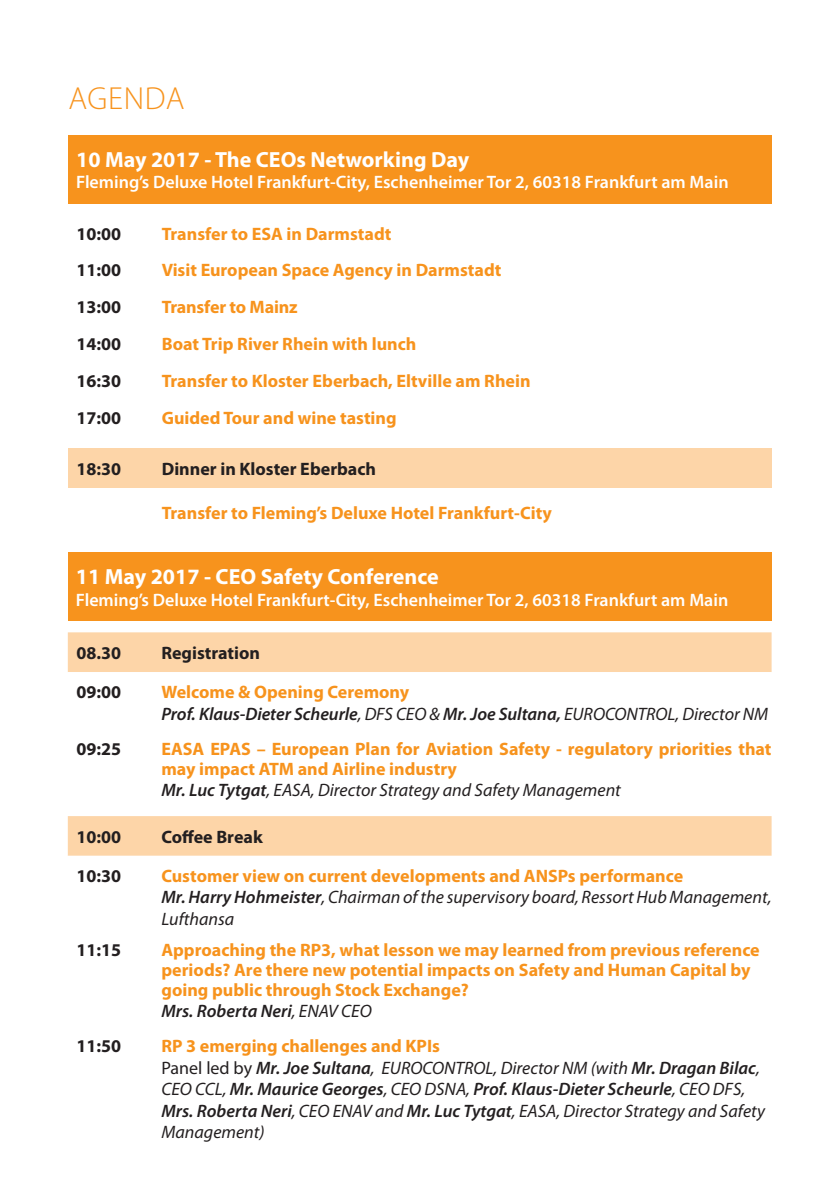
<style>
.page{position:relative;width:840px;height:1191px;background:#fff}
.page>*{position:absolute;margin:0;border:0;box-sizing:border-box;transform-origin:0 0}
.t1{font:300 32px "Myriad Pro";letter-spacing:.02em;color:#f7931d}
.t2{font:700 22px "Myriad Pro";color:#fff}
.t3{font:700 18px/20.6px "Myriad Pro";color:#f7931d}
.t4{font:italic 18px/21.6px "Myriad Pro";color:#231f20}
.t5{font:600 18px "Myriad Pro";color:#fff}
.t6{font:700 18px "Myriad Pro";color:#231f20}
.t7{font:italic 600 18px/21.6px "Myriad Pro";letter-spacing:-.005em;color:#231f20}
.s1{font-weight:700;font-style:normal;color:#f7931d}
.s2{font-weight:400}
.s3{font-weight:600;font-style:italic;color:#231f20}
.s4{font-weight:400;font-style:italic;color:#231f20}
.s5{font-weight:600}
.s6{font-style:normal}
</style>
<div class="page">
<div style="left:68px;top:135px;width:703px;height:68px;background:#f7931d"></div>
<div style="left:68px;top:448px;width:703px;height:40px;background:#fdd5a8"></div>
<div style="left:68px;top:553px;width:703px;height:68px;background:#f7931d"></div>
<div style="left:68px;top:632px;width:703px;height:40px;background:#fdd5a8"></div>
<div style="left:68px;top:816px;width:703px;height:40px;background:#fdd5a8"></div>
<h1 class="t1" style="left:68px;top:81px;width:117px">AGENDA</h1>
<p class="t2" style="left:76px;top:145px;width:394px">10 May 2017 - The CEOs Networking Day</p>
<p class="t5" style="left:76px;top:171px;width:653px">Fleming’s Deluxe Hotel Frankfurt-City, Eschenheimer Tor 2, 60318 Frankfurt am Main</p>
<p class="t6" style="left:77px;top:222px;width:46px">10:00</p>
<p class="t3" style="left:162px;top:222px;width:231px">Transfer to ESA in Darmstadt</p>
<p class="t6" style="left:77px;top:258px;width:46px">11:00</p>
<p class="t3" style="left:162px;top:259px;width:341px">Visit European Space Agency in Darmstadt</p>
<p class="t6" style="left:77px;top:295px;width:46px">13:00</p>
<p class="t3" style="left:162px;top:296px;width:137px">Transfer to Mainz</p>
<p class="t6" style="left:77px;top:332px;width:46px">14:00</p>
<p class="t3" style="left:162px;top:333px;width:256px">Boat Trip River Rhein with lunch</p>
<p class="t6" style="left:77px;top:369px;width:46px">16:30</p>
<p class="t3" style="left:162px;top:370px;width:370px">Transfer to Kloster Eberbach, Eltville am Rhein</p>
<p class="t6" style="left:77px;top:406px;width:46px">17:00</p>
<p class="t3" style="left:162px;top:407px;width:236px">Guided Tour and wine tasting</p>
<p class="t6" style="left:77px;top:457px;width:46px">18:30</p>
<p class="t6" style="left:162px;top:457px;width:216px">Dinner in Kloster Eberbach</p>
<p class="t3" style="left:162px;top:501px;width:391px">Transfer to Fleming’s Deluxe Hotel Frankfurt-City</p>
<p class="t2" style="left:76px;top:562px;width:364px">11 May 2017 - CEO Safety Conference</p>
<p class="t5" style="left:76px;top:588px;width:653px">Fleming’s Deluxe Hotel Frankfurt-City, Eschenheimer Tor 2, 60318 Frankfurt am Main</p>
<p class="t6" style="left:76px;top:641px;width:46px">08.30</p>
<p class="t6" style="left:161px;top:641px;width:100px">Registration</p>
<p class="t6" style="left:76px;top:680px;width:46px">09:00</p>
<p class="t7" style="left:161px;top:680px;width:608px"><span class="s1">Welcome &amp; Opening Ceremony<br></span>Prof. Klaus-Dieter Scheurle<span class="s2">, DFS CEO &amp;</span> Mr. Joe Sultana, <span class="s2">EUROCONTROL, Director NM</span></p>
<p class="t6" style="left:76px;top:737px;width:46px">09:25</p>
<p class="t3" style="left:161px;top:737px;width:611px">EASA EPAS – European Plan for Aviation Safety - regulatory priorities that may impact ATM and Airline industry<br><span class="s3">Mr. Luc Tytgat</span><span class="s4">, EASA, Director Strategy and Safety Management</span></p>
<p class="t6" style="left:76px;top:825px;width:46px">10:00</p>
<p class="t6" style="left:161px;top:825px;width:103px">Coffee Break</p>
<p class="t6" style="left:76px;top:864px;width:46px">10:30</p>
<p class="t4" style="left:161px;top:864px;width:611px"><span class="s1">Customer view on current developments and ANSPs performance<br></span><span class="s5">Mr. Harry Hohmeister</span>, Chairman of the supervisory board, Ressort Hub Management,<br>Lufthansa</p>
<p class="t6" style="left:76px;top:937px;width:46px">11:15</p>
<p class="t3" style="left:161px;top:938px;width:599px">Approaching the RP3, what lesson we may learned from previous reference periods? Are there new potential impacts on Safety and Human Capital by going public through Stock Exchange?<br><span class="s3">Mrs. Roberta Neri</span><span class="s4">, ENAV CEO</span></p>
<p class="t6" style="left:76px;top:1034px;width:46px">11:50</p>
<p class="t4" style="left:161px;top:1034px;width:604px"><span class="s1">RP 3 emerging challenges and KPIs<br></span><span class="s6">Panel led by</span> <span class="s5">Mr. Joe Sultana</span>, EUROCONTROL, Director NM (with <span class="s5">Mr. Dragan Bilac</span>, CEO CCL, <span class="s5">Mr. Maurice Georges</span>, CEO DSNA, <span class="s5">Prof. Klaus-Dieter Scheurle</span>, CEO DFS, <span class="s5">Mrs. Roberta Neri</span>, CEO ENAV and <span class="s5">Mr. Luc Tytgat</span>, EASA, Director Strategy and Safety Management)</p>
</div>
